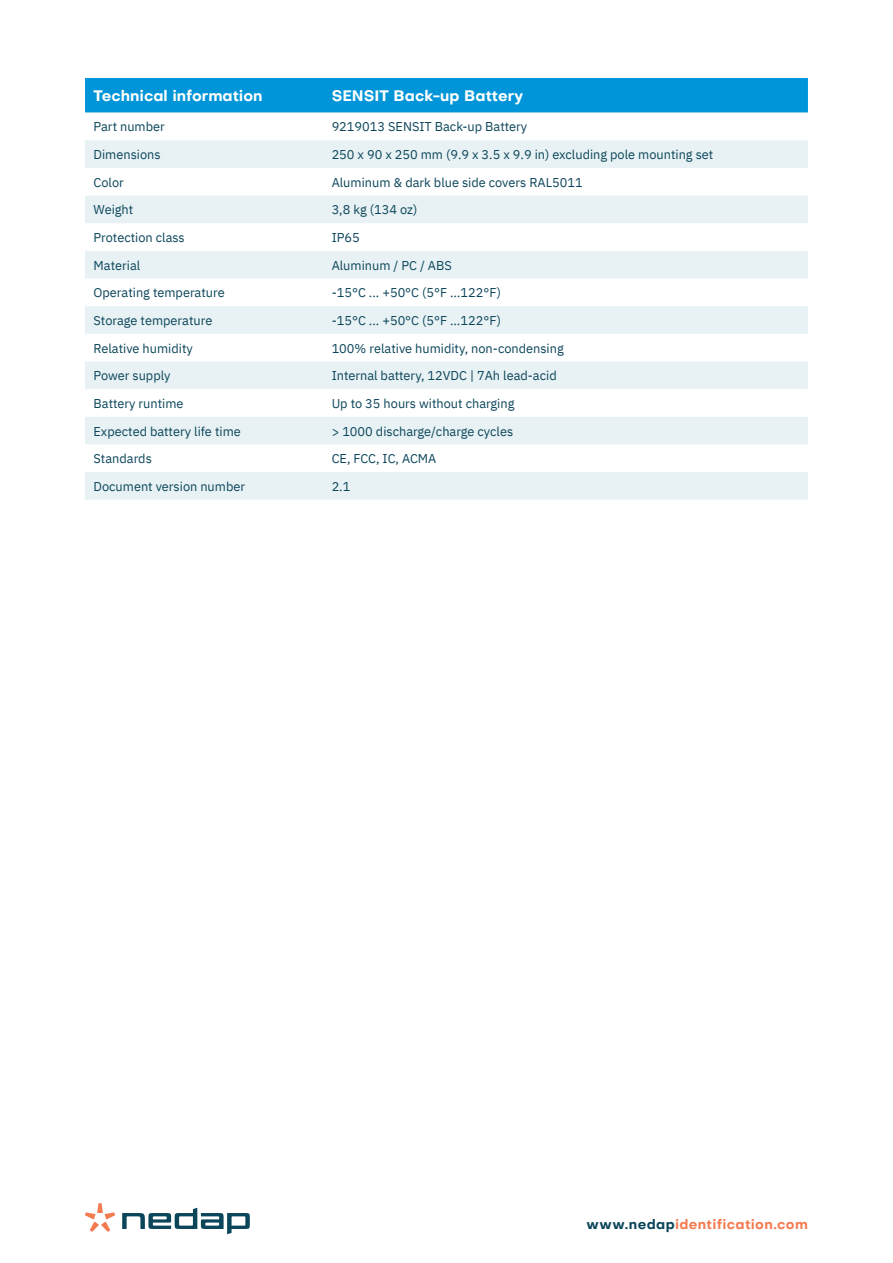
<style>
.page{position:relative;width:893px;height:1263px;background:#fff}
.page>*{position:absolute;margin:0;border:0;box-sizing:border-box;transform-origin:0 0}
.t1{font:700 15px "Objectivity";color:#fff}
.t2{font:700 13.5px "Objectivity";letter-spacing:.025em;color:#f47b50}
.t3{font:12.75px "IBM Plex Sans";color:#0b455a}
.s1{color:#0b455a}
</style>
<div class="page">
<svg style="left:122px;top:1208px;width:128px;height:26px"></svg>
<svg style="left:85px;top:1203px;width:30px;height:29px"></svg>
<div style="left:85px;top:78px;width:723px;height:35px;background:#0095d9"></div>
<svg style="left:85px;top:140px;width:723px;height:360px;fill:#e8f2f4"></svg>
<p class="t1" style="left:94px;top:85px;width:171px">Technical information</p>
<p class="t1" style="left:332px;top:85px;width:193px">SENSIT Back-up Battery</p>
<p class="t3" style="left:94px;top:117px;width:73px">Part number</p>
<p class="t3" style="left:332px;top:117px;width:197px">9219013 SENSIT Back-up Battery</p>
<p class="t3" style="left:94px;top:145px;width:69px">Dimensions</p>
<p class="t3" style="left:332px;top:145px;width:383px">250 x 90 x 250 mm (9.9 x 3.5 x 9.9 in) excluding pole mounting set</p>
<p class="t3" style="left:94px;top:172px;width:32px">Color</p>
<p class="t3" style="left:332px;top:172px;width:252px">Aluminum &amp; dark blue side covers RAL5011</p>
<p class="t3" style="left:94px;top:200px;width:41px">Weight</p>
<p class="t3" style="left:332px;top:200px;width:87px">3,8 kg (134 oz)</p>
<p class="t3" style="left:94px;top:228px;width:93px">Protection class</p>
<p class="t3" style="left:332px;top:228px;width:30px">IP65</p>
<p class="t3" style="left:94px;top:255px;width:48px">Material</p>
<p class="t3" style="left:332px;top:255px;width:122px">Aluminum / PC / ABS</p>
<p class="t3" style="left:94px;top:283px;width:133px">Operating temperature</p>
<p class="t3" style="left:332px;top:283px;width:171px">-15°C ... +50°C (5°F …122°F)</p>
<p class="t3" style="left:94px;top:311px;width:120px">Storage temperature</p>
<p class="t3" style="left:332px;top:311px;width:171px">-15°C ... +50°C (5°F …122°F)</p>
<p class="t3" style="left:94px;top:338px;width:101px">Relative humidity</p>
<p class="t3" style="left:332px;top:338px;width:234px">100% relative humidity, non-condensing</p>
<p class="t3" style="left:94px;top:366px;width:78px">Power supply</p>
<p class="t3" style="left:332px;top:366px;width:227px">Internal battery, 12VDC | 7Ah lead-acid</p>
<p class="t3" style="left:94px;top:394px;width:92px">Battery runtime</p>
<p class="t3" style="left:332px;top:394px;width:184px">Up to 35 hours without charging</p>
<p class="t3" style="left:94px;top:421px;width:149px">Expected battery life time</p>
<p class="t3" style="left:332px;top:421px;width:183px">&gt; 1000 discharge/charge cycles</p>
<p class="t3" style="left:94px;top:449px;width:60px">Standards</p>
<p class="t3" style="left:332px;top:449px;width:106px">CE, FCC, IC, ACMA</p>
<p class="t3" style="left:94px;top:477px;width:153px">Document version number</p>
<p class="t3" style="left:332px;top:477px;width:20px">2.1</p>
<p class="t2" style="left:587px;top:1214px;width:223px"><span class="s1">www.nedap</span>identification.com</p>
</div>
